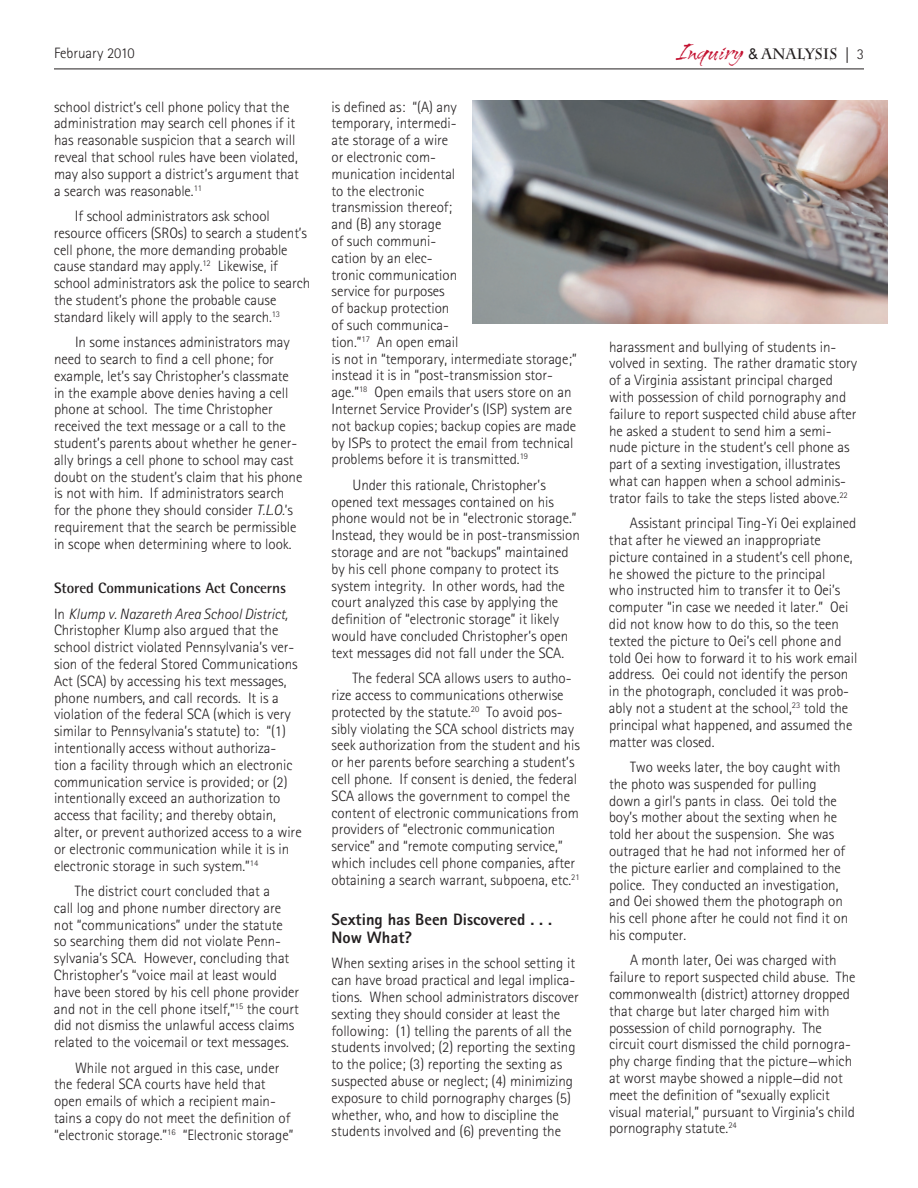
<style>
.page{position:relative;width:918px;height:1188px;background:#fff}
.page>*{position:absolute;margin:0;border:0;box-sizing:border-box;transform-origin:0 0}
.t1{font:800 16.5px/18px "Rotis Sans Serif";color:#231f20}
.t2{font:300 15px/16.8px "Rotis Sans Serif";letter-spacing:-.005em;color:#231f20}
.t3{font:700 15px "Rotis Semi Sans";letter-spacing:-.005em;color:#231f20}
.t4{font:700 15px "Charlemagne Std";color:#231f20}
.s1{font-family:"Arid ITC Std";font-weight:400;font-size:27px;color:#c3102f}
.s2{font-family:"Helvetica Neue";font-weight:400}
.s3{font-family:"Rotis Sans Serif";font-weight:300}
.s4{font-style:italic}
</style>
<div class="page">
<hr style="left:54px;top:69px;width:810px;height:1px;background:#231f20">
<img style="left:473px;top:100px;width:414px;height:224px">
<p class="t2" style="left:54px;top:44px;width:82px">February 2010</p>
<p class="t4" style="left:676px;top:45px;width:189px"><span class="s1">Inquiry</span> <span class="s2">&amp;</span> ANALYSIS | <span class="s3">3</span></p>
<p class="t2" style="left:54px;top:98px;width:246px">school district’s cell phone policy that the administration may search cell phones if it has reasonable suspicion that a search will reveal that school rules have been violated, may also support a district’s argument that a search was reasonable.<sup>11</sup></p>
<p class="t2" style="left:54px;top:208px;width:258px;text-indent:21px">If school administrators ask school resource officers (SROs) to search a student’s cell phone, the more demanding probable cause standard may apply.<sup>12</sup> Likewise, if school administrators ask the police to search the student’s phone the probable cause standard likely will apply to the search.<sup>13</sup></p>
<p class="t2" style="left:54px;top:334px;width:250px;text-indent:21px">In some instances administrators may need to search to find a cell phone; for example, let’s say Christopher’s classmate in the example above denies having a cell phone at school. The time Christopher received the text message or a call to the student’s parents about whether he gener&shy;ally brings a cell phone to school may cast doubt on the student’s claim that his phone is not with him. If administrators search for the phone they should consider <span class="s4">T.L.O.</span>’s requirement that the search be permissible in scope when determining where to look.</p>
<p class="t3" style="left:54px;top:579px;width:234px">Stored Communications Act Concerns</p>
<p class="t2" style="left:54px;top:605px;width:249px">In <span class="s4">Klump v. Nazareth Area School District, </span>Christopher Klump also argued that the school district violated Pennsylvania’s ver&shy;sion of the federal Stored Communications Act (SCA) by accessing his text messages, phone numbers, and call records. It is a violation of the federal SCA (which is very similar to Pennsylvania’s statute) to: “(1) intentionally access without authoriza&shy;tion a facility through which an electronic communication service is provided; or (2) intentionally exceed an authorization to access that facility; and thereby obtain, alter, or prevent authorized access to a wire or electronic communication while it is in electronic storage in such system.”<sup>14</sup></p>
<p class="t2" style="left:54px;top:883px;width:247px;text-indent:21px">The district court concluded that a<br>call log and phone number directory are not “communications” under the statute so searching them did not violate Penn&shy;sylvania’s SCA. However, concluding that Christopher’s “voice mail at least would have been stored by his cell phone provider and not in the cell phone itself,”<sup>15</sup> the court did not dismiss the unlawful access claims related to the voicemail or text messages.</p>
<p class="t2" style="left:54px;top:1059px;width:241px;text-indent:21px">While not argued in this case, under the federal SCA courts have held that open emails of which a recipient main&shy;tains a copy do not meet the definition of “electronic storage.”<sup>16</sup> “Electronic storage”</p>
<p class="t2" style="left:332px;top:98px;width:247px">is defined as: “(A) any<br>temporary, intermedi-<br>ate storage of a wire<br>or electronic com-<br>munication incidental<br>to the electronic<br>transmission thereof;<br>and (B) any storage<br>of such communi-<br>cation by an elec-<br>tronic communication<br>service for purposes<br>of backup protection<br>of such communica-<br>tion.”<sup>17</sup> An open email<br>is not in “temporary, intermediate storage;” instead it is in “post-transmission stor&shy;age.”<sup>18</sup> Open emails that users store on an<br>Internet Service Provider’s (ISP) system are not backup copies; backup copies are made by ISPs to protect the email from technical problems before it is transmitted.<sup>19</sup></p>
<p class="t2" style="left:331px;top:476px;width:250px;text-indent:21px">Under this rationale, Christopher’s opened text messages contained on his phone would not be in “electronic storage.” Instead, they would be in post-transmission storage and are not “backups” maintained by his cell phone company to protect its system integrity. In other words, had the court analyzed this case by applying the definition of “electronic storage” it likely would have concluded Christopher’s open text messages did not fall under the SCA.</p>
<p class="t2" style="left:331px;top:670px;width:250px;text-indent:21px">The federal SCA allows users to autho&shy;rize access to communications otherwise protected by the statute.<sup>20</sup> To avoid pos&shy;sibly violating the SCA school districts may seek authorization from the student and his or her parents before searching a student’s cell phone. If consent is denied, the federal SCA allows the government to compel the content of electronic communications from providers of “electronic communication service” and “remote computing service,” which includes cell phone companies, after obtaining a search warrant, subpoena, etc.<sup>21</sup></p>
<p class="t1" style="left:332px;top:910px;width:222px">Sexting has Been Discovered . . .<br>Now What?</p>
<p class="t2" style="left:332px;top:955px;width:249px">When sexting arises in the school setting it can have broad practical and legal implica&shy;tions. When school administrators discover sexting they should consider at least the following: (1) telling the parents of all the students involved; (2) reporting the sexting to the police; (3) reporting the sexting as suspected abuse or neglect; (4) minimizing exposure to child pornography charges (5) whether, who, and how to discipline the students involved and (6) preventing the</p>
<p class="t2" style="left:609px;top:338px;width:250px">harassment and bullying of students in&shy;volved in sexting. The rather dramatic story of a Virginia assistant principal charged with possession of child pornography and failure to report suspected child abuse after he asked a student to send him a semi&shy;nude picture in the student’s cell phone as part of a sexting investigation, illustrates what can happen when a school adminis&shy;trator fails to take the steps listed above.<sup>22</sup></p>
<p class="t2" style="left:609px;top:515px;width:250px;text-indent:21px">Assistant principal Ting-Yi Oei explained that after he viewed an inappropriate picture contained in a student’s cell phone, he showed the picture to the principal<br>who instructed him to transfer it to Oei’s computer “in case we needed it later.” Oei did not know how to do this, so the teen texted the picture to Oei’s cell phone and told Oei how to forward it to his work email address. Oei could not identify the person in the photograph, concluded it was prob&shy;ably not a student at the school,<sup>23</sup> told the principal what happened, and assumed the matter was closed.</p>
<p class="t2" style="left:609px;top:759px;width:241px;text-indent:21px">Two weeks later, the boy caught with the photo was suspended for pulling down a girl’s pants in class. Oei told the boy’s mother about the sexting when he told her about the suspension. She was outraged that he had not informed her of the picture earlier and complained to the police. They conducted an investigation, and Oei showed them the photograph on his cell phone after he could not find it on his computer.</p>
<p class="t2" style="left:609px;top:952px;width:248px;text-indent:21px">A month later, Oei was charged with failure to report suspected child abuse. The commonwealth (district) attorney dropped that charge but later charged him with possession of child pornography. The circuit court dismissed the child pornogra&shy;phy charge finding that the picture—which at worst maybe showed a nipple—did not meet the definition of “sexually explicit visual material,” pursuant to Virginia’s child pornography statute.<sup>24</sup></p>
</div>
